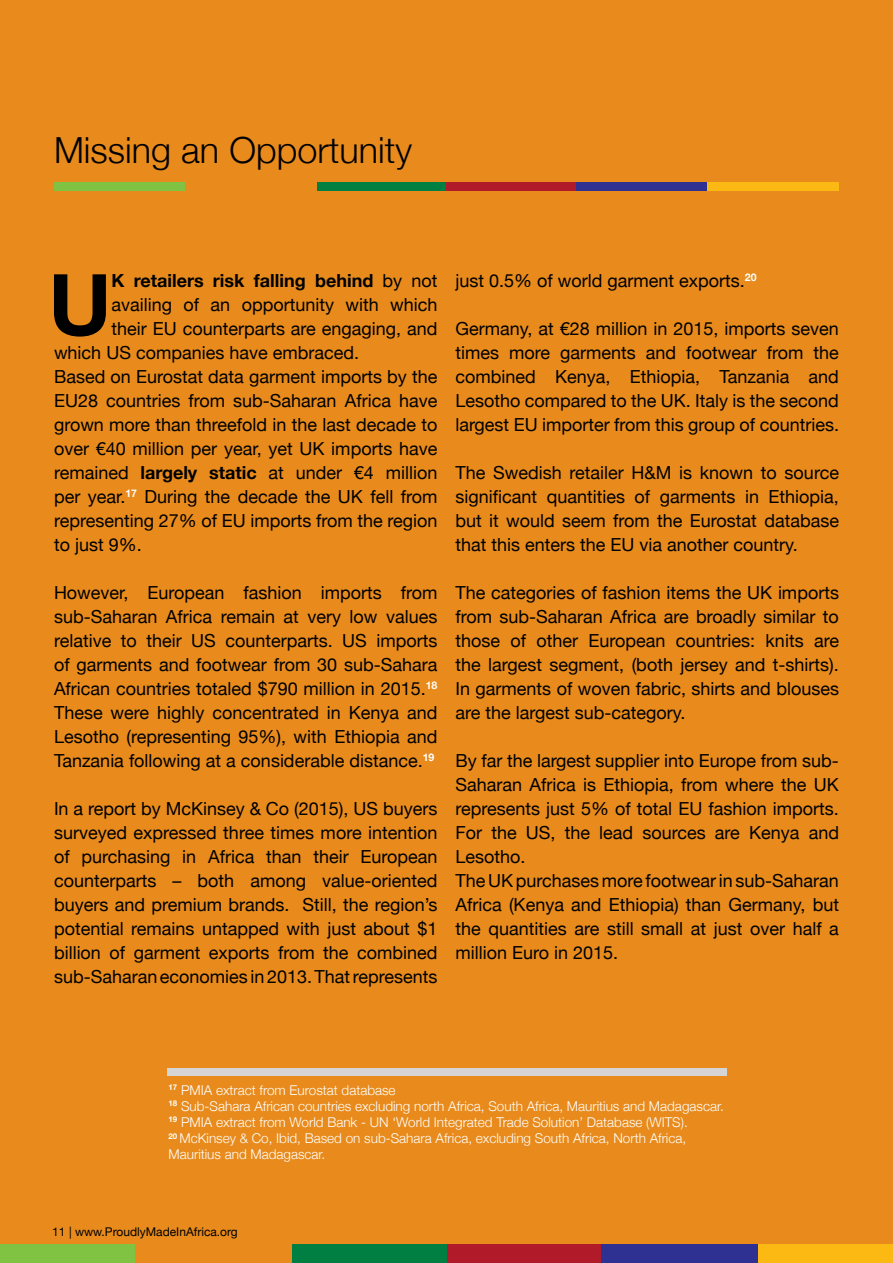
<style>
.page{position:relative;width:893px;height:1263px;background:#e88b1c}
.page>*{position:absolute;margin:0;border:0;box-sizing:border-box;transform-origin:0 0}
.t1{font:700 85.2px "Helvetica Neue";color:#000}
.t2{font:300 36px "Helvetica Neue";color:#000}
.t3{font:18px/24px "Helvetica Neue";color:#000;text-align:justify}
.t4{font:700 18px "Helvetica Neue";color:#000}
.t5{font:300 13.5px/16.2px "Helvetica Neue";color:#fff}
.t6{font:12px "Helvetica Neue";color:#000}
.s1{font-weight:400}
.s2{font-weight:700}
</style>
<div class="page">
<div style="left:167px;top:1068px;width:559px;height:8px;background:#d6d4d4"></div>
<div style="left:0;top:1244px;width:135px;height:19px;background:#80c342"></div>
<div style="left:292px;top:1244px;width:157px;height:19px;background:#007f42"></div>
<div style="left:446px;top:1244px;width:157px;height:19px;background:#b11b29"></div>
<div style="left:601px;top:1244px;width:157px;height:19px;background:#2e3092"></div>
<div style="left:758px;top:1244px;width:135px;height:19px;background:#fdb913"></div>
<div style="left:54px;top:182px;width:131px;height:9px;background:#80c342"></div>
<div style="left:317px;top:182px;width:131px;height:9px;background:#007f42"></div>
<div style="left:446px;top:182px;width:132px;height:9px;background:#b11b29"></div>
<div style="left:576px;top:182px;width:132px;height:9px;background:#2e3092"></div>
<div style="left:708px;top:182px;width:131px;height:9px;background:#fdb913"></div>
<h2 class="t2" style="left:54px;top:128px;width:359px">Missing an Opportunity</h2>
<h1 class="t1" style="left:48px;top:252px;width:65px">U</h1>
<p class="t4" style="left:112px;top:270px;width:327px">K retailers risk falling behind <span class="s1">by not</span></p>
<p class="t3" style="left:112px;top:293px;width:327px">availing of an opportunity with which</p>
<p class="t3" style="left:112px;top:317px;width:327px">their EU counterparts are engaging, and</p>
<p class="t3" style="left:54px;top:341px;width:307px">which US companies have embraced.</p>
<p class="t3" style="left:54px;top:365px;width:385px">Based on Eurostat data garment imports by the</p>
<p class="t3" style="left:54px;top:388px;width:385px">EU28 countries from sub-Saharan Africa have</p>
<p class="t3" style="left:54px;top:412px;width:385px">grown more than threefold in the last decade to</p>
<p class="t3" style="left:54px;top:436px;width:385px">over €40 million per year, yet UK imports have</p>
<p class="t3" style="left:54px;top:460px;width:385px">remained <span class="s2">largely static</span> at under €4 million</p>
<p class="t3" style="left:54px;top:485px;width:385px">per year.<sup>17</sup> During the decade the UK fell from</p>
<p class="t3" style="left:54px;top:509px;width:385px">representing 27% of EU imports from the region</p>
<p class="t3" style="left:54px;top:533px;width:89px">to just 9%.</p>
<p class="t3" style="left:54px;top:581px;width:385px">However, European fashion imports from sub-Saharan Africa remain at very low values relative to their US counterparts. US imports of garments and footwear from 30 sub-Sahara African countries totaled $790 million in 2015.<sup>18<br></sup>These were highly concentrated in Kenya and Lesotho (representing 95%), with Ethiopia and Tanzania following at a considerable distance.<sup>19</sup></p>
<p class="t3" style="left:54px;top:797px;width:385px">In a report by McKinsey &amp; Co (2015), US buyers surveyed expressed three times more intention of purchasing in Africa than their European counterparts – both among value-oriented buyers and premium brands. Still, the region’s potential remains untapped with just about $1 billion of garment exports from the combined sub-Saharan economies in 2013. That represents</p>
<p class="t3" style="left:455px;top:268px;width:303px">just 0.5% of world garment exports.<sup>20</sup></p>
<p class="t3" style="left:455px;top:317px;width:385px">Germany, at €28 million in 2015, imports seven times more garments and footwear from the combined Kenya, Ethiopia, Tanzania and Lesotho compared to the UK. Italy is the second largest EU importer from this group of countries.</p>
<p class="t3" style="left:455px;top:461px;width:385px">The Swedish retailer H&amp;M is known to source significant quantities of garments in Ethiopia, but it would seem from the Eurostat database that this enters the EU via another country.</p>
<p class="t3" style="left:455px;top:580px;width:385px">The categories of fashion items the UK imports from sub-Saharan Africa are broadly similar to those of other European countries: knits are the largest segment, (both jersey and t-shirts).<br>In garments of woven fabric, shirts and blouses are the largest sub-category.</p>
<p class="t3" style="left:455px;top:748px;width:385px;text-align:left">By far the largest supplier into Europe from sub-Saharan Africa is Ethiopia, from where the UK represents just 5% of total EU fashion imports.<br>For the US, the lead sources are Kenya and Lesotho.<br>The UK purchases more footwear in sub-Saharan Africa (Kenya and Ethiopia) than Germany, but the quantities are still small at just over half a million Euro in 2015.</p>
<p class="t5" style="left:169px;top:1081px;width:557px"><sup>17</sup> PMIA extract from Eurostat database<br><sup>18</sup> Sub-Sahara African countries excluding north Africa, South Africa, Mauritius and Madagascar.<br><sup>19</sup> PMIA extract from World Bank - UN ‘World Integrated Trade Solution’ Database (WITS).<br><sup>20</sup> McKinsey &amp; Co, Ibid, Based on sub-Sahara Africa, excluding South Africa, North Africa, Mauritius and Madagascar.</p>
<p class="t6" style="left:52px;top:1224px;width:187px">11 | www.ProudlyMadeInAfrica.org</p>
</div>
